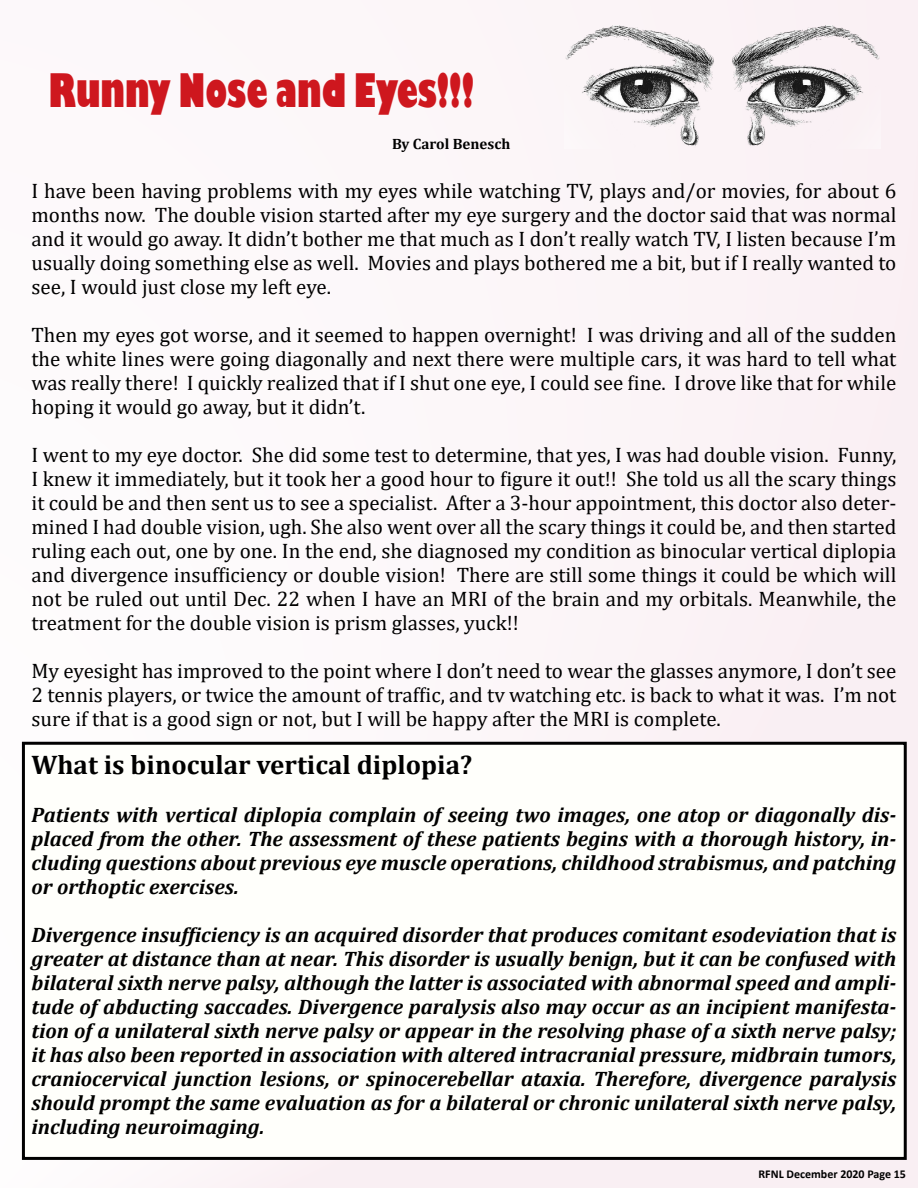
<style>
.page{position:relative;width:918px;height:1188px;background:#fcf7f9}
.page>*{position:absolute;margin:0;border:0;box-sizing:border-box;transform-origin:0 0}
.t1{font:800 condensed 45px "Gill Sans";color:#ce171e}
.t2{font:700 27px "Cambria";color:#000}
.t3{font:21px/24px "Cambria";color:#000;text-align:justify}
.t4{font:italic 700 21px/24px "Cambria";color:#000;text-align:justify}
.t5{font:700 15px "Cambria";color:#000}
.t6{font:700 12px "Calibri";color:#000}
</style>
<div class="page">
<div style="left:23px;top:743px;width:882px;height:415px;background:#fffffb"></div>
<div style="left:22px;top:742px;width:885px;height:418px;border:3px solid #000"></div>
<img style="left:732px;top:26px;width:148px;height:120px">
<img style="left:565px;top:26px;width:149px;height:120px">
<h1 class="t1" style="left:49px;top:63px;width:427px">Runny Nose and Eyes!!!</h1>
<p class="t5" style="left:392px;top:134px;width:120px">By Carol Benesch</p>
<p class="t3" style="left:32px;top:179px;width:866px">I have been having problems with my eyes while watching TV, plays and/or movies, for about 6 months now. The double vision started after my eye surgery and the doctor said that was normal and it would go away. It didn’t bother me that much as I don’t really watch TV, I listen because I’m usually doing something else as well. Movies and plays bothered me a bit, but if I really wanted to see, I would just close my left eye.</p>
<p class="t3" style="left:32px;top:323px;width:866px">Then my eyes got worse, and it seemed to happen overnight! I was driving and all of the sudden the white lines were going diagonally and next there were multiple cars, it was hard to tell what was really there! I quickly realized that if I shut one eye, I could see fine. I drove like that for while hoping it would go away, but it didn’t.</p>
<p class="t3" style="left:32px;top:443px;width:866px">I went to my eye doctor. She did some test to determine, that yes, I was had double vision. Funny, I knew it immediately, but it took her a good hour to figure it out!! She told us all the scary things it could be and then sent us to see a specialist. After a 3-hour appointment, this doctor also deter&shy;mined I had double vision, ugh. She also went over all the scary things it could be, and then started ruling each out, one by one. In the end, she diagnosed my condition as binocular vertical diplopia and divergence insufficiency or double vision! There are still some things it could be which will not be ruled out until Dec. 22 when I have an MRI of the brain and my orbitals. Meanwhile, the treatment for the double vision is prism glasses, yuck!!</p>
<p class="t3" style="left:32px;top:659px;width:866px">My eyesight has improved to the point where I don’t need to wear the glasses anymore, I don’t see 2 tennis players, or twice the amount of traffic, and tv watching etc. is back to what it was. I’m not sure if that is a good sign or not, but I will be happy after the MRI is complete.</p>
<p class="t2" style="left:32px;top:746px;width:442px">What is binocular vertical diplopia?</p>
<p class="t4" style="left:32px;top:802px;width:866px">Patients with vertical diplopia complain of seeing two images, one atop or diagonally dis&shy;placed from the other. The assessment of these patients begins with a thorough history, in&shy;cluding questions about previous eye muscle operations, childhood strabismus, and patching or orthoptic exercises.</p>
<p class="t4" style="left:32px;top:922px;width:866px">Divergence insufficiency is an acquired disorder that produces comitant esodeviation that is greater at distance than at near. This disorder is usually benign, but it can be confused with bilateral sixth nerve palsy, although the latter is associated with abnormal speed and ampli&shy;tude of abducting saccades. Divergence paralysis also may occur as an incipient manifesta&shy;tion of a unilateral sixth nerve palsy or appear in the resolving phase of a sixth nerve palsy; it has also been reported in association with altered intracranial pressure, midbrain tumors, craniocervical junction lesions, or spinocerebellar ataxia. Therefore, divergence paralysis should prompt the same evaluation as for a bilateral or chronic unilateral sixth nerve palsy, including neuroimaging.</p>
<p class="t6" style="left:759px;top:1166px;width:149px">RFNL December 2020 Page 15</p>
</div>
